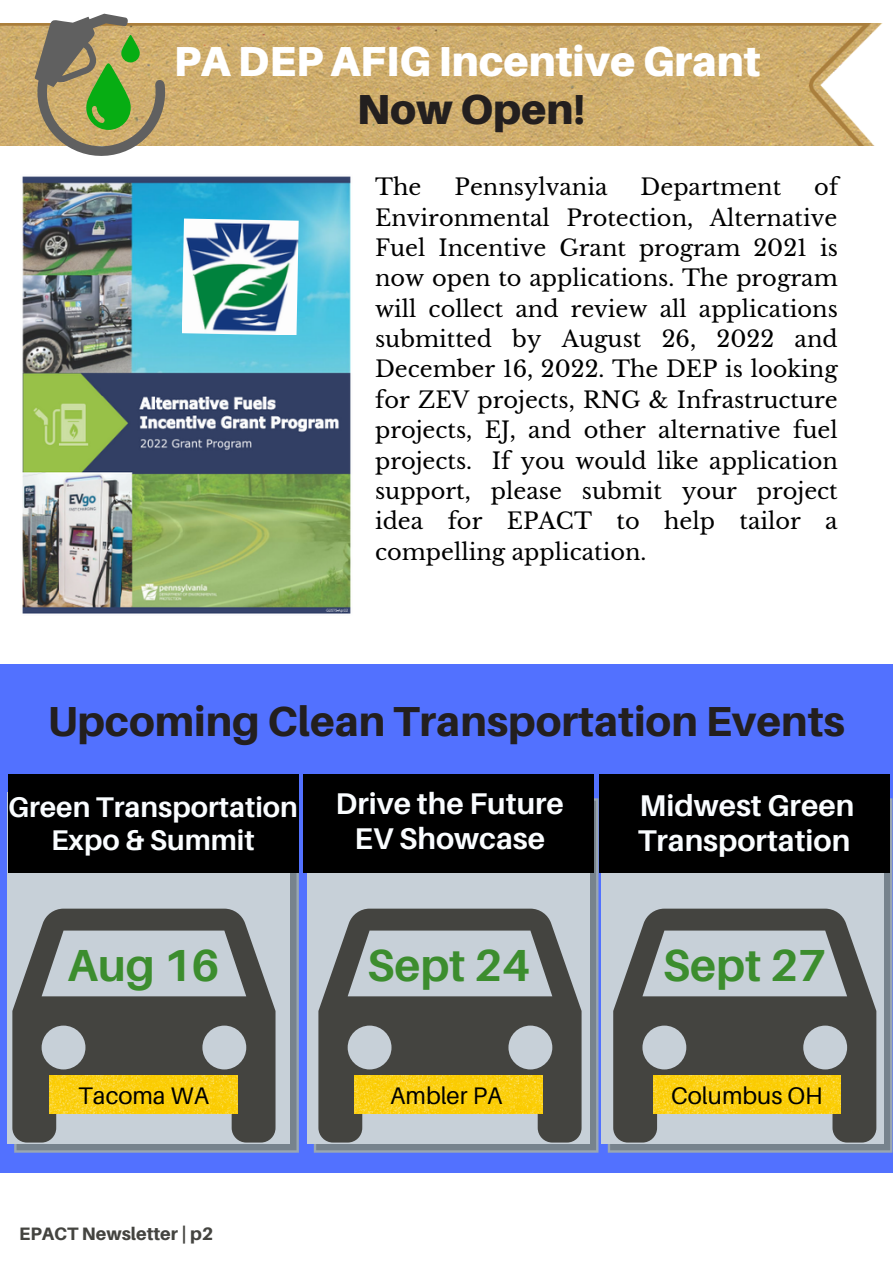
<style>
.page{position:relative;width:893px;height:1264px;background:#fff}
.page>*{position:absolute;margin:0;border:0;box-sizing:border-box;transform-origin:0 0}
.t1{font:700 45px "Aileron";color:#3c8d2e}
.t2{font:800 42px "Aileron";color:#231f1f}
.t3{font:900 42px "Aileron";color:#fff}
.t4{font:900 42px "Aileron";color:#231f1f}
.t5{font:700 30px/34.8px "Aileron";color:#fafdff;text-align:center}
.t6{font:700 28.5px/32.5px "Aileron";color:#fafdff;text-align:center}
.t7{font:24px "Aileron";color:#000}
.t8{font:22.5px/30.3px "Libre Baskerville";color:#000;text-align:justify}
.t9{font:800 18px "Aileron";color:#444440}
</style>
<div class="page">
<div style="left:0;top:664px;width:892px;height:508px;background:#5271ff"></div>
<svg style="left:314px;top:798px;width:284px;height:354px;fill:#77838d"></svg>
<div style="left:307px;top:791px;width:282px;height:352px;background:#c7d0d8"></div>
<svg style="left:607px;top:798px;width:285px;height:354px;fill:#77838d"></svg>
<div style="left:601px;top:791px;width:282px;height:352px;background:#c7d0d8"></div>
<svg style="left:14px;top:798px;width:285px;height:354px;fill:#77838d"></svg>
<div style="left:8px;top:791px;width:282px;height:352px;background:#c7d0d8"></div>
<svg style="left:12px;top:908px;width:263px;height:234px;fill:#444440"></svg>
<img style="left:50px;top:1075px;width:188px;height:38px">
<div style="left:8px;top:773px;width:290px;height:99px;background:#000"></div>
<img style="left:0;top:24px;width:882px;height:121px">
<div style="left:303px;top:773px;width:290px;height:99px;background:#000"></div>
<div style="left:599px;top:773px;width:290px;height:99px;background:#000"></div>
<svg style="left:318px;top:908px;width:263px;height:234px;fill:#444440"></svg>
<img style="left:355px;top:1075px;width:187px;height:38px">
<svg style="left:613px;top:908px;width:263px;height:234px;fill:#444440"></svg>
<img style="left:653px;top:1075px;width:187px;height:38px">
<img style="left:22px;top:176px;width:329px;height:438px">
<img style="left:182px;top:218px;width:117px;height:117px">
<svg style="left:35px;top:14px;width:131px;height:142px"></svg>
<h2 class="t3" style="left:174px;top:35px;width:588px">PA DEP AFIG Incentive Grant</h2>
<h2 class="t4" style="left:357px;top:83px;width:230px">Now Open!</h2>
<p class="t8" style="left:375px;top:172px;width:464px;text-indent:439px">of Environmental Protection, Alternative Fuel Incentive Grant program 2021 is now open to applications. The program will collect and review all applications submitted by August 26, 2022 and December 16, 2022. The DEP is looking for ZEV projects, RNG &amp; Infrastructure projects, EJ, and other alternative fuel projects. If you would like application support, please submit your project idea for EPACT to help tailor a compelling application.</p>
<p class="t8" style="left:375px;top:172px;width:48px">The</p>
<p class="t8" style="left:454px;top:172px;width:154px">Pennsylvania</p>
<p class="t8" style="left:640px;top:172px;width:142px">Department</p>
<h2 class="t2" style="left:48px;top:695px;width:798px">Upcoming Clean Transportation Events</h2>
<p class="t6" style="left:8px;top:790px;width:291px">Green Transportation<br>Expo &amp; Summit</p>
<h1 class="t1" style="left:68px;top:936px;width:154px">Aug 16</h1>
<p class="t7" style="left:78px;top:1080px;width:132px">Tacoma WA</p>
<h3 class="t5" style="left:335px;top:785px;width:230px">Drive the Future<br>EV Showcase</h3>
<h3 class="t5" style="left:637px;top:787px;width:218px;text-align:left">Midwest Green<br>Transportation</h3>
<h1 class="t1" style="left:367px;top:936px;width:165px">Sept 24</h1>
<p class="t7" style="left:390px;top:1080px;width:114px">Ambler PA</p>
<h1 class="t1" style="left:662px;top:936px;width:165px">Sept 27</h1>
<p class="t7" style="left:671px;top:1080px;width:153px">Columbus OH</p>
<p class="t9" style="left:19px;top:1222px;width:196px">EPACT Newsletter | p2</p>
</div>
